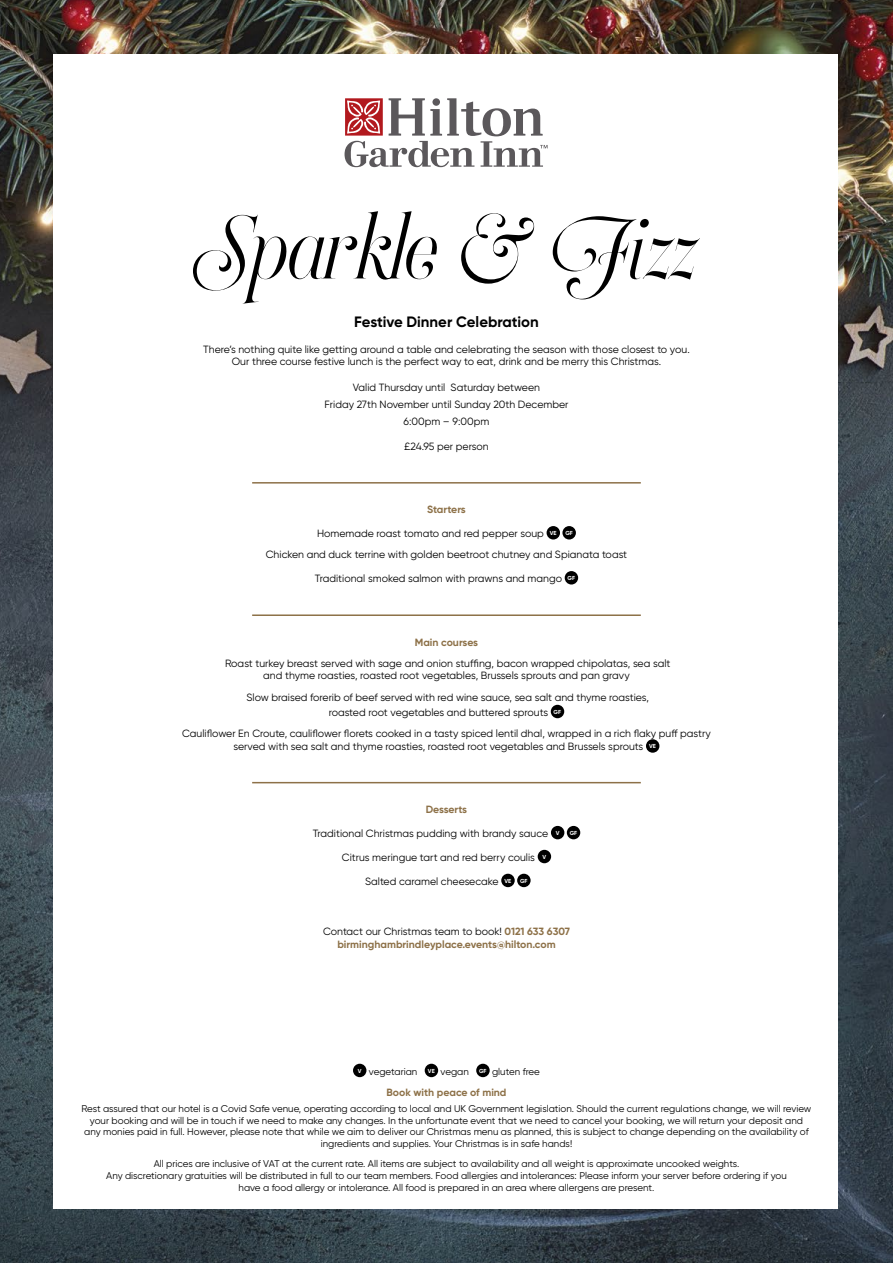
<style>
.page{position:relative;width:893px;height:1263px;background:#fff}
.page>*{position:absolute;margin:0;border:0;box-sizing:border-box;transform-origin:0 0}
.t1{font:700 15px "Gilroy";color:#000}
.t2{font:10.5px/12.6px "Gilroy";color:#000;text-align:center}
.t3{font:700 10.5px/12.6px "Gilroy";color:#8d7148;text-align:center}
.t4{font:9.75px/11.7px "Gilroy";color:#000;text-align:center}
.t5{font:700 5.85px "Gilroy";color:#fff}
.s1{font-weight:700;font-size:5.85px;color:#fff}
.s2{font-weight:400;color:#000}
</style>
<div class="page">
<img style="left:0;top:0;width:893px;height:1263px">
<div style="left:53px;top:54px;width:785px;height:1155px;background:#fff"></div>
<svg style="left:345px;top:98px;width:203px;height:69px"></svg>
<svg style="left:461px;top:213px;width:239px;height:86px"></svg>
<svg style="left:193px;top:211px;width:244px;height:93px"></svg>
<hr style="left:252px;top:482px;width:389px;height:2px;background:#8d7148">
<div style="left:547px;top:526px;width:13px;height:13px;background:#000;border-radius:50%"></div>
<div style="left:562px;top:526px;width:14px;height:13px;background:#000;border-radius:50%"></div>
<div style="left:565px;top:571px;width:13px;height:13px;background:#000;border-radius:50%"></div>
<hr style="left:252px;top:614px;width:389px;height:2px;background:#8d7148">
<div style="left:551px;top:705px;width:13px;height:13px;background:#000;border-radius:50%"></div>
<div style="left:646px;top:739px;width:13px;height:14px;background:#000;border-radius:50%"></div>
<hr style="left:252px;top:782px;width:389px;height:1px;background:#8d7148">
<div style="left:551px;top:826px;width:13px;height:13px;background:#000;border-radius:50%"></div>
<div style="left:567px;top:826px;width:13px;height:13px;background:#000;border-radius:50%"></div>
<div style="left:538px;top:850px;width:13px;height:13px;background:#000;border-radius:50%"></div>
<div style="left:501px;top:874px;width:14px;height:13px;background:#000;border-radius:50%"></div>
<div style="left:517px;top:874px;width:14px;height:13px;background:#000;border-radius:50%"></div>
<div style="left:353px;top:1064px;width:13px;height:13px;background:#000;border-radius:50%"></div>
<div style="left:425px;top:1064px;width:13px;height:13px;background:#000;border-radius:50%"></div>
<div style="left:476px;top:1064px;width:14px;height:13px;background:#000;border-radius:50%"></div>
<h1 class="t1" style="left:354px;top:313px;width:186px">Festive Dinner Celebration</h1>
<p class="t2" style="left:203px;top:343px;width:488px">There’s nothing quite like getting around a table and celebrating the season with those closest to you.<br>Our three course festive lunch is the perfect way to eat, drink and be merry this Christmas.</p>
<p class="t2" style="left:324px;top:379px;width:246px;line-height:16.8px">Valid Thursday until Saturday between<br>Friday 27th November until Sunday 20th December<br>6:00pm – 9:00pm</p>
<p class="t2" style="left:404px;top:440px;width:86px">£24.95 per person</p>
<p class="t3" style="left:427px;top:503px;width:40px">Starters</p>
<p class="t2" style="left:317px;top:527px;width:241px">Homemade roast tomato and red pepper soup <sup>VE</sup></p>
<p class="t5" style="left:565px;top:529px;width:9px">GF</p>
<p class="t2" style="left:266px;top:548px;width:363px">Chicken and duck terrine with golden beetroot chutney and Spianata toast</p>
<p class="t2" style="left:315px;top:572px;width:262px">Traditional smoked salmon with prawns and mango <sup>GF</sup></p>
<p class="t3" style="left:415px;top:636px;width:65px">Main courses</p>
<p class="t2" style="left:225px;top:657px;width:447px">Roast turkey breast served with sage and onion stuffing, bacon wrapped chipolatas, sea salt and thyme roasties, roasted root vegetables, Brussels sprouts and pan gravy</p>
<p class="t2" style="left:247px;top:689px;width:404px;line-height:15.5px">Slow braised forerib of beef served with red wine sauce, sea salt and thyme roasties, roasted root vegetables and buttered sprouts <sup>GF</sup></p>
<p class="t2" style="left:182px;top:727px;width:530px">Cauliflower En Croute, cauliflower florets cooked in a tasty spiced lentil dhal, wrapped in a rich flaky puff pastry served with sea salt and thyme roasties, roasted root vegetables and Brussels sprouts <span class="s1">VE</span></p>
<p class="t3" style="left:426px;top:803px;width:43px">Desserts</p>
<p class="t2" style="left:313px;top:827px;width:248px">Traditional Christmas pudding with brandy sauce <sup>V</sup></p>
<p class="t5" style="left:570px;top:829px;width:9px">GF</p>
<p class="t2" style="left:342px;top:851px;width:206px">Citrus meringue tart and red berry coulis <sup>V</sup></p>
<p class="t2" style="left:365px;top:875px;width:148px">Salted caramel cheesecake <sup>VE</sup></p>
<p class="t5" style="left:520px;top:877px;width:9px">GF</p>
<p class="t3" style="left:323px;top:925px;width:248px"><span class="s2">Contact our Christmas team to book!</span> 0121 633 6307 birminghambrindleyplace.events@hilton.com</p>
<p class="t4" style="left:358px;top:1065px;width:184px"><sup>V</sup> vegetarian <sup>VE</sup> vegan <sup>GF</sup> gluten free</p>
<p class="t3" style="left:386px;top:1086px;width:122px">Book with peace of mind</p>
<p class="t4" style="left:82px;top:1102px;width:731px">Rest assured that our hotel is a Covid Safe venue, operating according to local and UK Government legislation. Should the current regulations change, we will review your booking and will be in touch if we need to make any changes. In the unfortunate event that we need to cancel your booking, we will return your deposit and any monies paid in full. However, please note that while we aim to deliver our Christmas menu as planned, this is subject to change depending on the availability of ingredients and supplies. Your Christmas is in safe hands!</p>
<p class="t4" style="left:106px;top:1158px;width:682px">All prices are inclusive of VAT at the current rate. All items are subject to availability and all weight is approximate uncooked weights.<br>Any discretionary gratuities will be distributed in full to our team members. Food allergies and intolerances: Please inform your server before ordering if you have a food allergy or intolerance. All food is prepared in an area where allergens are present.</p>
</div>
